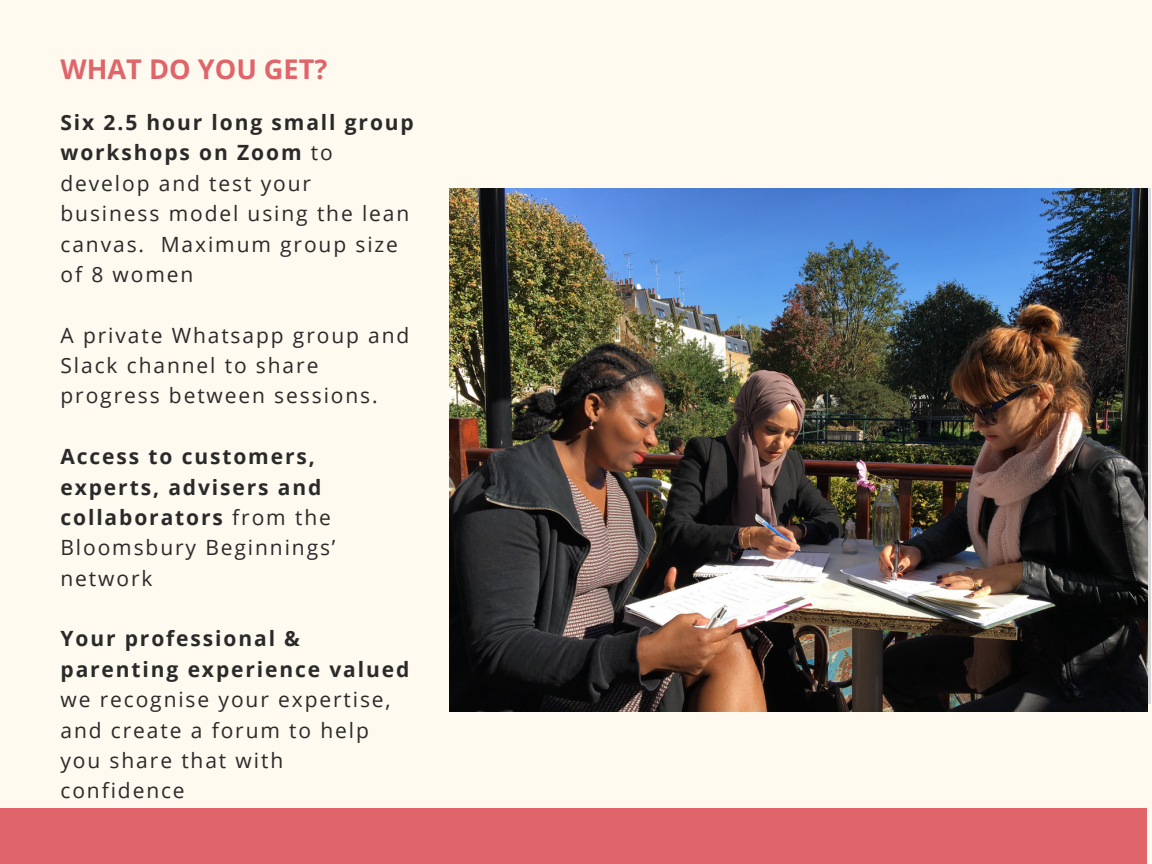
<style>
.page{position:relative;width:1152px;height:864px;background:#fffaf0}
.page>*{position:absolute;margin:0;border:0;box-sizing:border-box;transform-origin:0 0}
.t1{font:700 27.15px "Open Sans";color:#e0656a}
.t2{font:21px/30.3px "Open Sans";letter-spacing:.09em;color:#2a2a2a}
.t3{font:700 21px/30.3px "Open Sans";letter-spacing:.09em;color:#2a2a2a}
.s1{font-weight:700}
.s2{font-weight:400}
</style>
<div class="page">
<div style="left:0;top:808px;width:1147px;height:56px;background:#e0656a"></div>
<img style="left:449px;top:189px;width:699px;height:523px">
<p class="t1" style="left:61px;top:50px;width:269px">WHAT DO YOU GET?</p>
<p class="t2" style="left:61px;top:107px;width:355px"><span class="s1">Six 2.5 hour long small group workshops on Zoom</span> to develop and test your business model using the lean canvas. Maximum group size of 8 women</p>
<p class="t2" style="left:61px;top:319px;width:350px">A private Whatsapp group and<br>Slack channel to share progress between sessions.</p>
<p class="t3" style="left:61px;top:441px;width:277px">Access to customers, experts, advisers and collaborators <span class="s2">from the<br>Bloomsbury Beginnings’ network</span></p>
<p class="t2" style="left:61px;top:623px;width:350px"><span class="s1">Your professional &amp; parenting experience valued </span>we recognise your expertise, and create a forum to help you share that with confidence</p>
</div>
